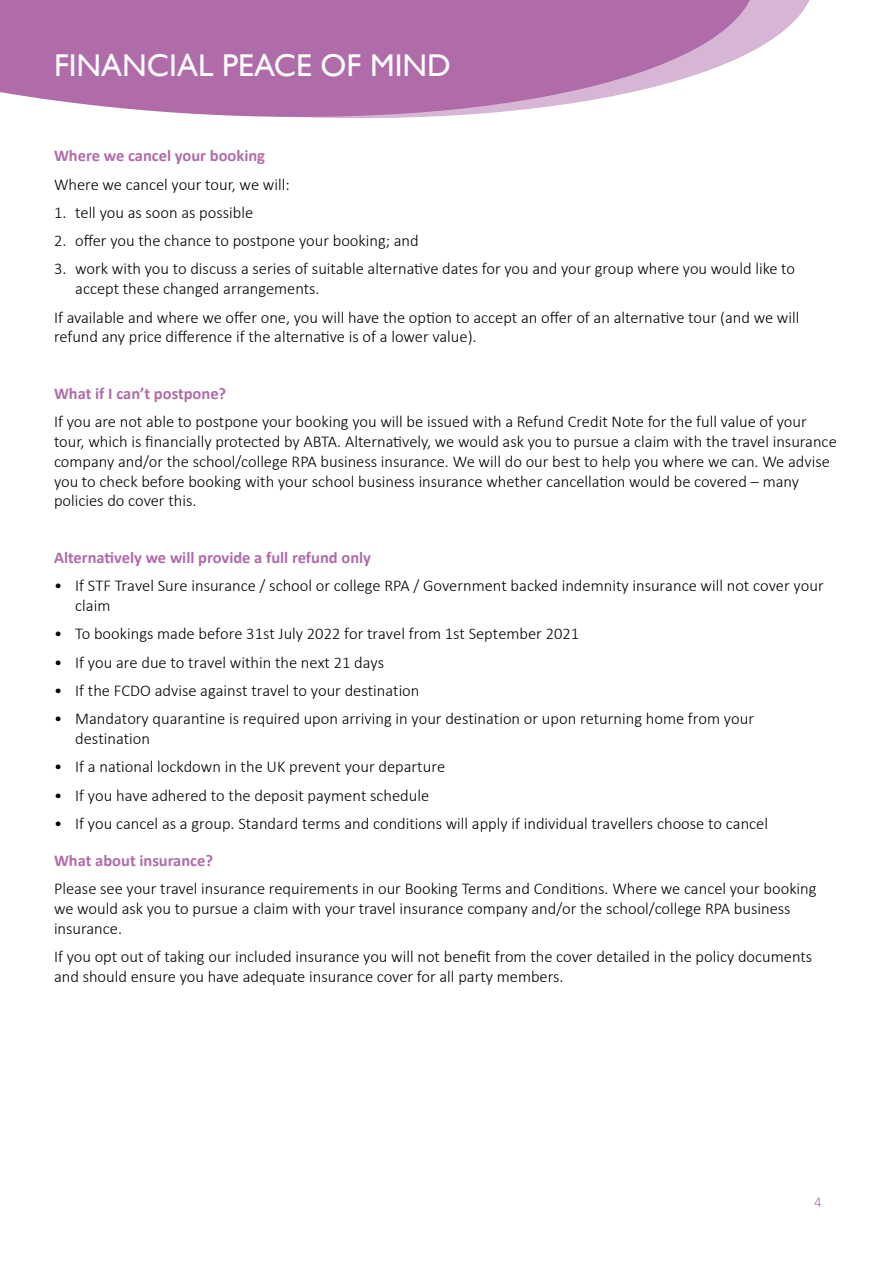
<style>
.page{position:relative;width:893px;height:1263px;background:#fff}
.page>*{position:absolute;margin:0;border:0;box-sizing:border-box;transform-origin:0 0}
.t1{font:31.5px "Gill Sans";color:#fff}
.t2{font:300 16.5px/19.8px "Calibri";color:#000}
.t3{font:700 16.5px "Calibri";color:#b06ba9}
.t4{font:300 15px "Calibri";color:#b06ba9}
</style>
<div class="page">
<svg style="left:760px;top:0;width:50px;height:47px;fill:#d7b5d4"></svg>
<svg style="left:0;top:0;width:760px;height:119px;background:#bc82b6"></svg>
<h1 class="t1" style="left:54px;top:47px;width:398px">FINANCIAL PEACE OF MIND</h1>
<p class="t3" style="left:54px;top:144px;width:213px">Where we cancel your booking</p>
<p class="t2" style="left:54px;top:174px;width:237px">Where we cancel your tour, we will:</p>
<p class="t2" style="left:54px;top:202px;width:201px">1. tell you as soon as possible</p>
<p class="t2" style="left:54px;top:231px;width:366px">2. offer you the chance to postpone your booking; and</p>
<p class="t2" style="left:75px;top:259px;width:721px;text-indent:-21px">3. work with you to discuss a series of suitable alternative dates for you and your group where you would like to accept these changed arrangements.</p>
<p class="t2" style="left:54px;top:307px;width:747px">If available and where we offer one, you will have the option to accept an offer of an alternative tour (and we will refund any price difference if the alternative is of a lower value).</p>
<p class="t3" style="left:54px;top:382px;width:174px">What if I can’t postpone?</p>
<p class="t2" style="left:54px;top:412px;width:784px">If you are not able to postpone your booking you will be issued with a Refund Credit Note for the full value of your tour, which is financially protected by ABTA. Alternatively, we would ask you to pursue a claim with the travel insurance company and/or the school/college RPA business insurance. We will do our best to help you where we can. We advise you to check before booking with your school business insurance whether cancellation would be covered – many policies do cover this.</p>
<p class="t3" style="left:54px;top:546px;width:319px">Alternatively we will provide a full refund only</p>
<p class="t2" style="left:75px;top:576px;width:750px;text-indent:-21px">• If STF Travel Sure insurance / school or college RPA / Government backed indemnity insurance will not cover your claim</p>
<p class="t2" style="left:54px;top:624px;width:527px">• To bookings made before 31st July 2022 for travel from 1st September 2021</p>
<p class="t2" style="left:54px;top:652px;width:332px">• If you are due to travel within the next 21 days</p>
<p class="t2" style="left:54px;top:680px;width:367px">• If the FCDO advise against travel to your destination</p>
<p class="t2" style="left:75px;top:709px;width:680px;text-indent:-21px">• Mandatory quarantine is required upon arriving in your destination or upon returning home from your destination</p>
<p class="t2" style="left:54px;top:757px;width:393px">• If a national lockdown in the UK prevent your departure</p>
<p class="t2" style="left:54px;top:785px;width:377px">• If you have adhered to the deposit payment schedule</p>
<p class="t2" style="left:54px;top:813px;width:715px">• If you cancel as a group. Standard terms and conditions will apply if individual travellers choose to cancel</p>
<p class="t3" style="left:54px;top:849px;width:161px">What about insurance?</p>
<p class="t2" style="left:54px;top:879px;width:764px">Please see your travel insurance requirements in our Booking Terms and Conditions. Where we cancel your booking we would ask you to pursue a claim with your travel insurance company and/or the school/college RPA business insurance.</p>
<p class="t2" style="left:54px;top:946px;width:760px">If you opt out of taking our included insurance you will not benefit from the cover detailed in the policy documents and should ensure you have adequate insurance cover for all party members.</p>
<p class="t4" style="left:814px;top:1193px;width:9px">4</p>
</div>
